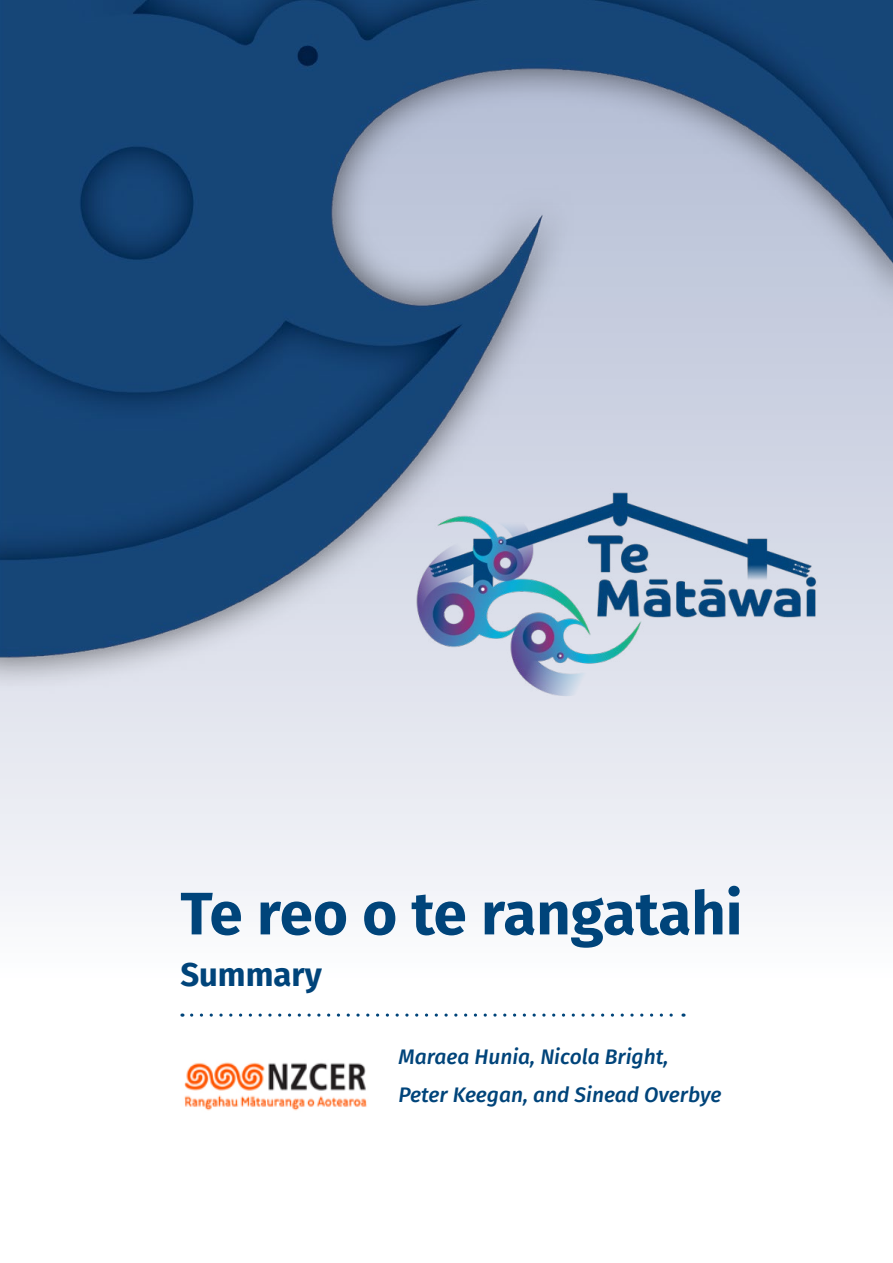
<style>
.page{position:relative;width:893px;height:1263px;background:#fff}
.page>*{position:absolute;margin:0;border:0;box-sizing:border-box;transform-origin:0 0}
.t1{font:700 60px "Fira Sans";letter-spacing:-.005em;color:#00447a}
.t2{font:700 33px "Fira Sans";color:#00447a}
.t3{font:italic 500 21px/37.5px "Fira Sans";color:#00447a}
</style>
<div class="page">
<svg style="left:0;top:730px;width:893px;height:287px"></svg>
<img style="left:0;top:0;width:893px;height:730px">
<img style="left:417px;top:476px;width:400px;height:232px">
<svg style="left:192px;top:1013px;width:492px;height:4px"></svg>
<img style="left:184px;top:1062px;width:183px;height:49px">
<h1 class="t1" style="left:180px;top:863px;width:564px">Te reo o te rangatahi</h1>
<h2 class="t2" style="left:180px;top:947px;width:143px">Summary</h2>
<p class="t3" style="left:399px;top:1037px;width:324px">Maraea Hunia, Nicola Bright,<br>Peter Keegan, and Sinead Overbye</p>
</div>
